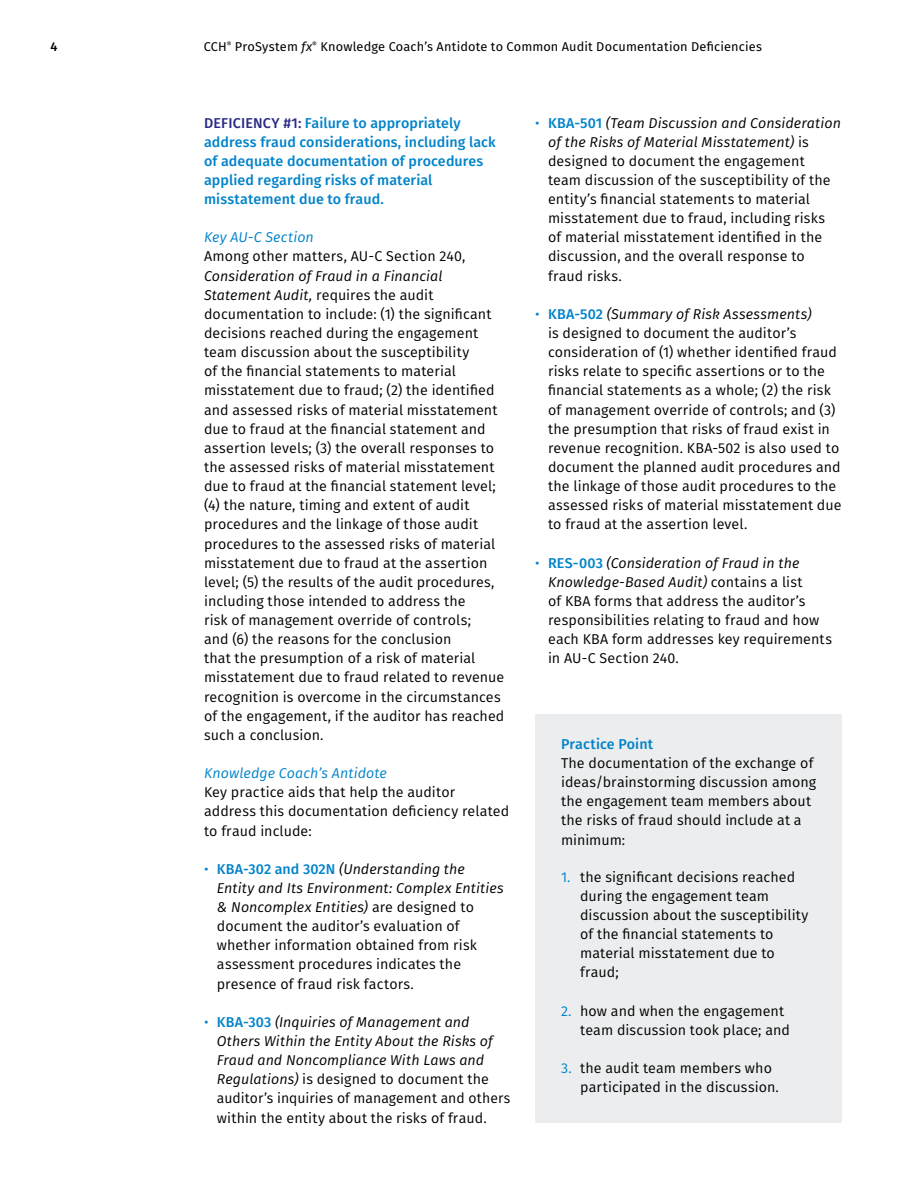
<style>
.page{position:relative;width:918px;height:1188px;background:#fff}
.page>*{position:absolute;margin:0;border:0;box-sizing:border-box;transform-origin:0 0}
.Body_text{font:14.25px/19.2px "Fira Sans";letter-spacing:.005em;color:#000}
.t1{font:italic 14.25px/19.2px "Fira Sans";letter-spacing:.005em;color:#000}
.Heading{font:500 14.25px/19.2px "Fira Sans";letter-spacing:.005em;color:#0083ca}
.Practice_Point_Body{font:14.25px/19.2px "Fira Sans";letter-spacing:.005em;color:#000}
.Subheading{font:italic 14.25px "Fira Sans";letter-spacing:.005em;color:#0083ca}
.Practice_Point_Headi{font:500 14.25px "Fira Sans";letter-spacing:.005em;color:#0083ca}
.t2{font:12.75px "Fira Sans";letter-spacing:.01em;color:#000}
.t3{font:500 12.75px "Fira Sans";color:#000}
.s1{font-style:italic}
.s2{color:#2a2a86}
.s3{color:#0083ca}
.s4{font-weight:500;color:#0083ca}
.s5{font-style:normal;color:#0083ca}
.s6{font-weight:500;font-style:normal;color:#0083ca}
.s7{font-style:normal}
</style>
<div class="page">
<div style="left:536px;top:714px;width:306px;height:409px;background:#ecedee"></div>
<p class="t3" style="left:51px;top:36px;width:9px">4</p>
<p class="t2" style="left:204px;top:37px;width:560px">CCH<sup>®</sup> ProSystem <span class="s1">fx</span><sup>®</sup> Knowledge Coach’s Antidote to Common Audit Documentation Deficiencies</p>
<p class="Heading" style="left:204px;top:112px;width:293px"><span class="s2">DEFICIENCY #1:</span> Failure to appropriately address fraud considerations, including lack of adequate documentation of procedures applied regarding risks of material misstatement due to fraud.</p>
<p class="Subheading" style="left:204px;top:227px;width:111px">Key AU‑C Section</p>
<p class="Body_text" style="left:204px;top:247px;width:302px">Among other matters, AU‑C Section 240, <span class="s1">Consideration of Fraud in a Financial Statement Audit,</span> requires the audit documentation to include: (1) the significant decisions reached during the engagement team discussion about the susceptibility<br>of the financial statements to material misstatement due to fraud; (2) the identified and assessed risks of material misstatement due to fraud at the financial statement and assertion levels; (3) the overall responses to the assessed risks of material misstatement due to fraud at the financial statement level; (4) the nature, timing and extent of audit procedures and the linkage of those audit procedures to the assessed risks of material misstatement due to fraud at the assertion level; (5) the results of the audit procedures, including those intended to address the<br>risk of management override of controls;<br>and (6) the reasons for the conclusion<br>that the presumption of a risk of material misstatement due to fraud related to revenue recognition is overcome in the circumstances of the engagement, if the auditor has reached such a conclusion.</p>
<p class="Subheading" style="left:204px;top:763px;width:184px">Knowledge Coach’s Antidote</p>
<p class="Body_text" style="left:204px;top:782px;width:307px">Key practice aids that help the auditor address this documentation deficiency related to fraud include:</p>
<p class="Body_text" style="left:217px;top:859px;width:289px;text-indent:-13px"><span class="s3">•</span> <span class="s4">KBA‑302 and 302N</span> <span class="s1">(Understanding the Entity and Its Environment: Complex Entities &amp; Noncomplex Entities)</span> are designed to document the auditor’s evaluation of whether information obtained from risk assessment procedures indicates the presence of fraud risk factors.</p>
<p class="t1" style="left:217px;top:1012px;width:295px;text-indent:-13px"><span class="s5">•</span> <span class="s6">KBA‑303</span> (Inquiries of Management and Others Within the Entity About the Risks of Fraud and Noncompliance With Laws and Regulations) <span class="s7">is designed to document the auditor’s inquiries of management and others within the entity about the risks of fraud.</span></p>
<p class="Body_text" style="left:548px;top:113px;width:294px;text-indent:-13px"><span class="s3">•</span> <span class="s4">KBA‑501</span> <span class="s1">(Team Discussion and Consideration of the Risks of Material Misstatement)</span> is designed to document the engagement team discussion of the susceptibility of the entity’s financial statements to material misstatement due to fraud, including risks of material misstatement identified in the discussion, and the overall response to fraud risks.</p>
<p class="Body_text" style="left:548px;top:304px;width:295px;text-indent:-13px"><span class="s3">•</span> <span class="s4">KBA‑502</span> <span class="s1">(Summary of Risk Assessments)<br></span>is designed to document the auditor’s consideration of (1) whether identified fraud risks relate to specific assertions or to the financial statements as a whole; (2) the risk of management override of controls; and (3) the presumption that risks of fraud exist in revenue recognition. KBA‑502 is also used to document the planned audit procedures and the linkage of those audit procedures to the assessed risks of material misstatement due to fraud at the assertion level.</p>
<p class="Body_text" style="left:548px;top:553px;width:286px;text-indent:-13px"><span class="s3">•</span> <span class="s4">RES‑003</span> <span class="s1">(Consideration of Fraud in the Knowledge‑Based Audit)</span> contains a list<br>of KBA forms that address the auditor’s responsibilities relating to fraud and how each KBA form addresses key requirements in AU‑C Section 240.</p>
<p class="Practice_Point_Headi" style="left:561px;top:732px;width:94px">Practice Point</p>
<p class="Practice_Point_Body" style="left:561px;top:753px;width:257px">The documentation of the exchange of ideas/brainstorming discussion among the engagement team members about the risks of fraud should include at a minimum:</p>
<p class="Body_text" style="left:580px;top:867px;width:230px;text-indent:-19px"><span class="s3">1.</span> the significant decisions reached during the engagement team discussion about the susceptibility of the financial statements to material misstatement due to fraud;</p>
<p class="Body_text" style="left:580px;top:1001px;width:211px;text-indent:-19px"><span class="s3">2.</span> how and when the engagement team discussion took place; and</p>
<p class="Body_text" style="left:580px;top:1058px;width:200px;text-indent:-19px"><span class="s3">3.</span> the audit team members who participated in the discussion.</p>
</div>
